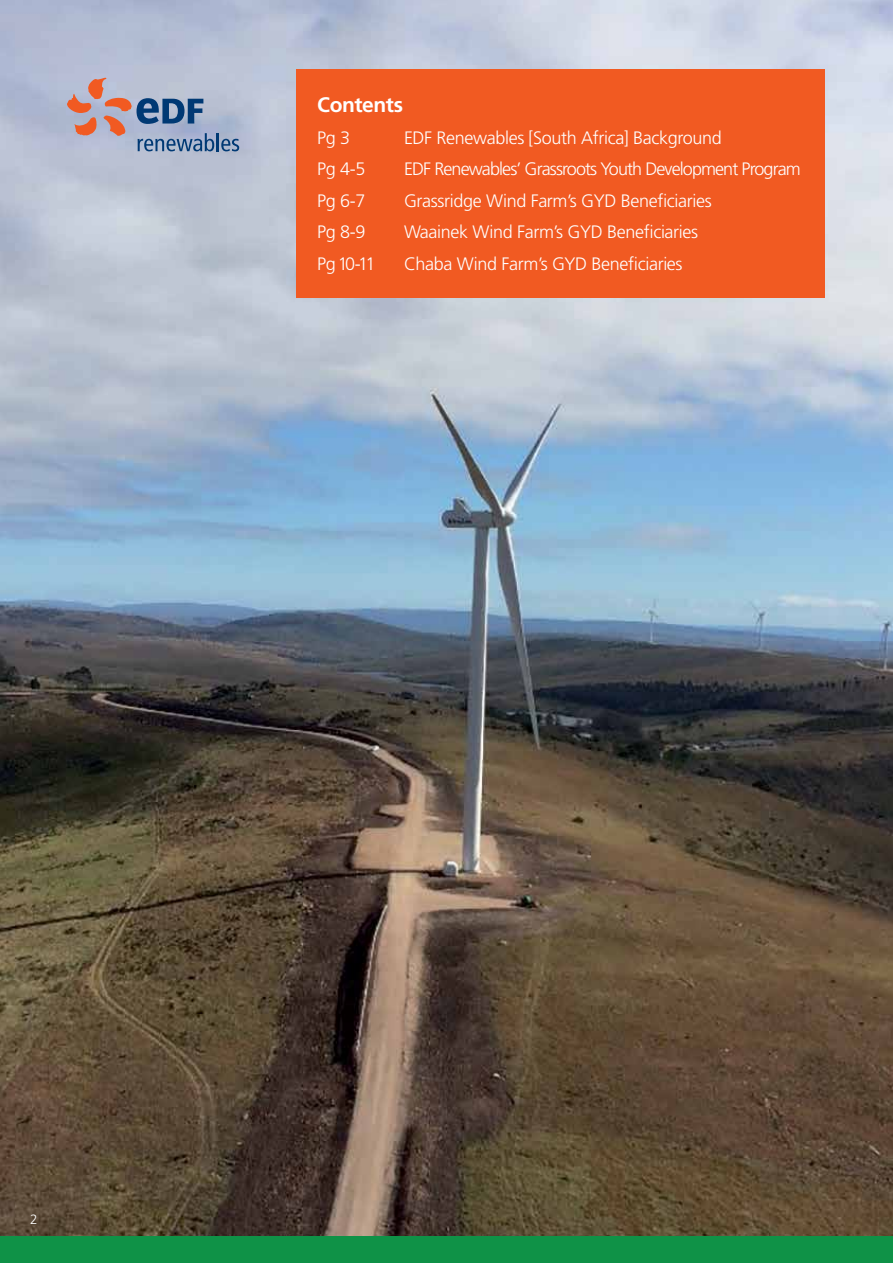
<style>
.page{position:relative;width:893px;height:1263px;background:#fff}
.page>*{position:absolute;margin:0;border:0;box-sizing:border-box;transform-origin:0 0}
.t1{font:700 21px "Frutiger LT Std";letter-spacing:-.02em;color:#fff}
.t2{font:300 18px "Frutiger LT Std";letter-spacing:-.02em;color:#fff}
.t3{font:300 18px "Frutiger LT Std";letter-spacing:-.05em;color:#fff}
.t4{font:300 13.5px "Frutiger";color:#fff}
</style>
<div class="page">
<img style="left:0;top:0;width:892px;height:1237px">
<div style="left:0;top:1237px;width:893px;height:26px;background:#0f9247"></div>
<svg style="left:67px;top:77px;width:172px;height:74px"></svg>
<div style="left:296px;top:69px;width:528px;height:228px;background:#f15a22"></div>
<p class="t1" style="left:317px;top:93px;width:87px">Contents</p>
<p class="t2" style="left:317px;top:127px;width:34px">Pg 3</p>
<p class="t2" style="left:404px;top:127px;width:319px">EDF Renewables [South Africa] Background</p>
<p class="t2" style="left:317px;top:159px;width:50px">Pg 4-5</p>
<p class="t3" style="left:404px;top:159px;width:398px">EDF Renewables’ Grassroots Youth Development Program</p>
<p class="t2" style="left:317px;top:190px;width:50px">Pg 6-7</p>
<p class="t2" style="left:404px;top:190px;width:309px">Grassridge Wind Farm’s GYD Beneficiaries</p>
<p class="t2" style="left:317px;top:222px;width:50px">Pg 8-9</p>
<p class="t2" style="left:404px;top:222px;width:296px">Waainek Wind Farm’s GYD Beneficiaries</p>
<p class="t2" style="left:317px;top:253px;width:60px">Pg 10 -11</p>
<p class="t2" style="left:404px;top:253px;width:280px">Chaba Wind Farm’s GYD Beneficiaries</p>
<p class="t4" style="left:30px;top:1212px;width:9px">2</p>
</div>
